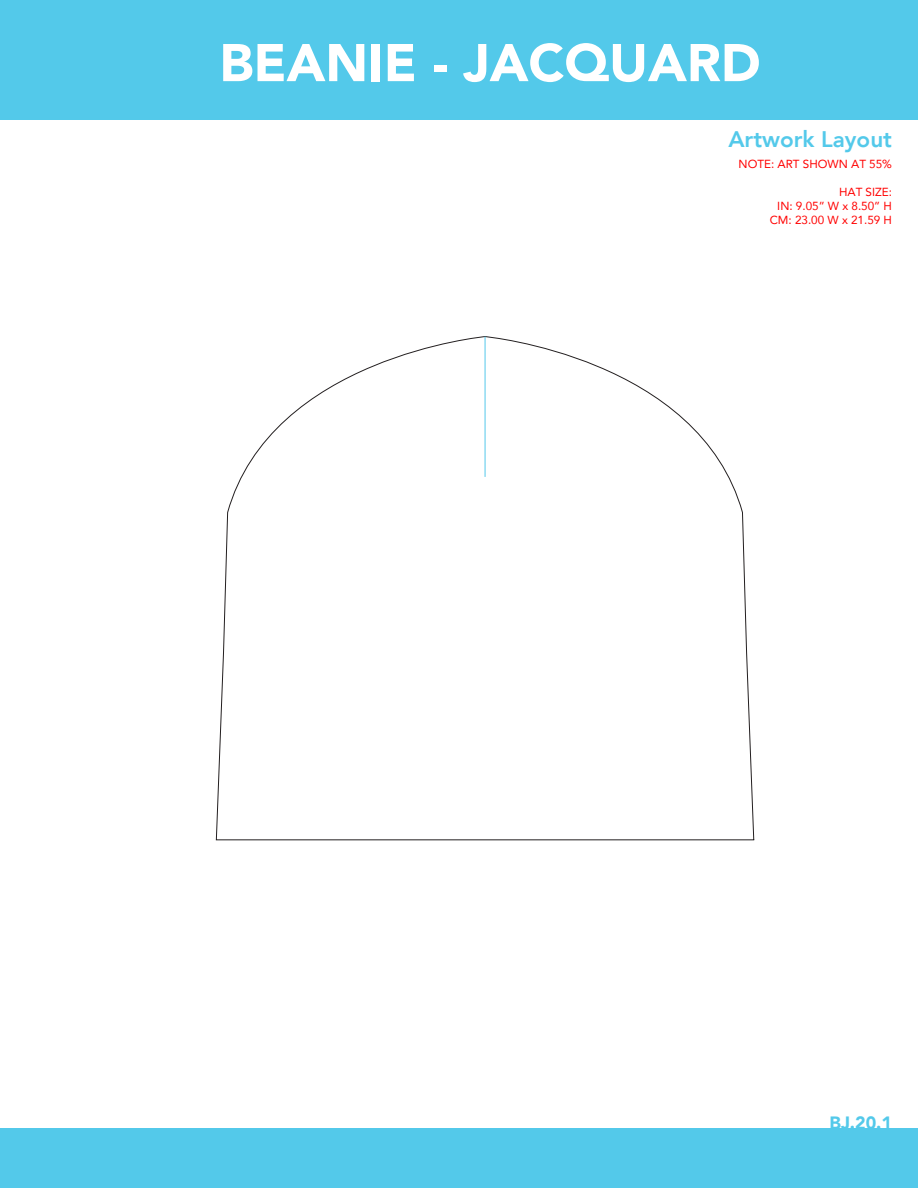
<style>
.page{position:relative;width:918px;height:1188px;background:#fff}
.page>*{position:absolute;margin:0;border:0;box-sizing:border-box;transform-origin:0 0}
.t1{font:900 52.5px "Avenir";color:#fff}
.t2{font:800 22.5px "Avenir";color:#53c9ea}
.t3{font:900 17.85px "Avenir";color:#53c9ea}
.t4{font:11.7px/14px "Avenir";color:#f00;text-align:right}
</style>
<div class="page">
<div style="left:0;top:1129px;width:918px;height:59px;background:#53c9ea"></div>
<div style="left:0;top:0;width:918px;height:119px;background:#53c9ea"></div>
<svg style="left:215px;top:337px;width:540px;height:504px"></svg>
<hr style="left:485px;top:337px;width:1px;height:140px;background:#53c9eb">
<h1 class="t1" style="left:219px;top:32px;width:543px">BEANIE - JACQUARD</h1>
<h2 class="t2" style="left:728px;top:130px;width:165px">Artwork Layout</h2>
<p class="t4" style="left:739px;top:158px;width:155px">NOTE: ART SHOWN AT 55%</p>
<p class="t4" style="left:770px;top:186px;width:124px">HAT SIZE:<br>IN: 9.05” W x 8.50” H<br>CM: 23.00 W x 21.59 H</p>
<h3 class="t3" style="left:829px;top:1112px;width:64px">BJ.20.1</h3>
</div>
